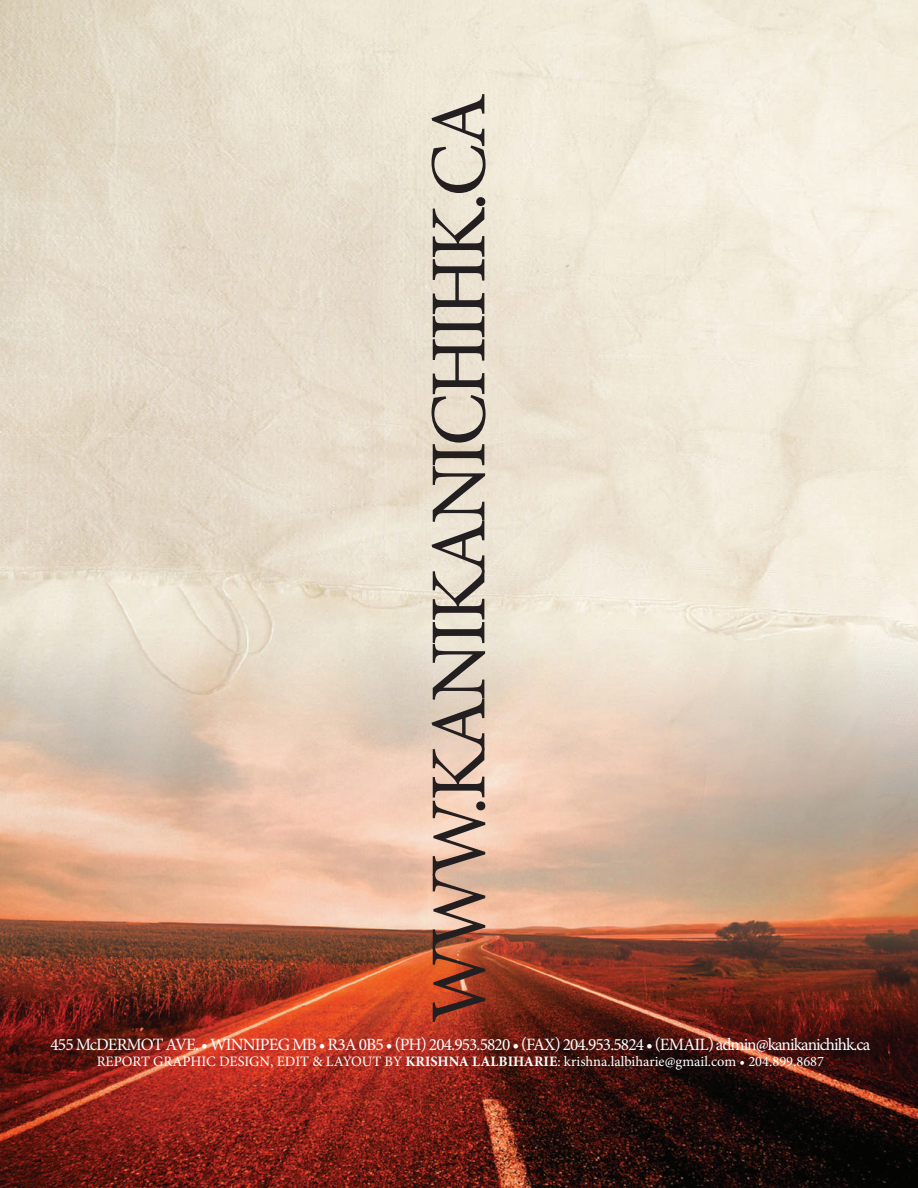
<style>
.page{position:relative;width:918px;height:1188px;background:#fff}
.page>*{position:absolute;margin:0;border:0;box-sizing:border-box;transform-origin:0 0}
.t1{font:79.5px "Minion Pro";letter-spacing:-.05em;color:#231f20}
.t2{font:17.25px "Minion Pro";letter-spacing:-.05em;color:#fff}
.t3{font:14.4px "Minion Pro";color:#fff}
.s1{font-weight:700}
</style>
<div class="page">
<img style="left:0;top:0;width:918px;height:1188px">
<h1 class="t1" style="left:406px;top:1023px;width:932px;rotate:-90deg">WWW.KANIKANICHIHK.CA</h1>
<p class="t2" style="left:51px;top:1033px;width:821px">455 McDERMOT AVE. • WINNIPEG MB • R3A 0B5 • (PH) 204.953.5820 • (FAX) 204.953.5824 • (EMAIL) admin@kanikanichihk.ca</p>
<p class="t3" style="left:97px;top:1052px;width:729px">REPORT GRAPHIC DESIGN, EDIT &amp; LAYOUT BY <span class="s1">KRISHNA LALBIHARIE</span>: krishna.lalbiharie@gmail.com • 204.899.8687</p>
</div>
